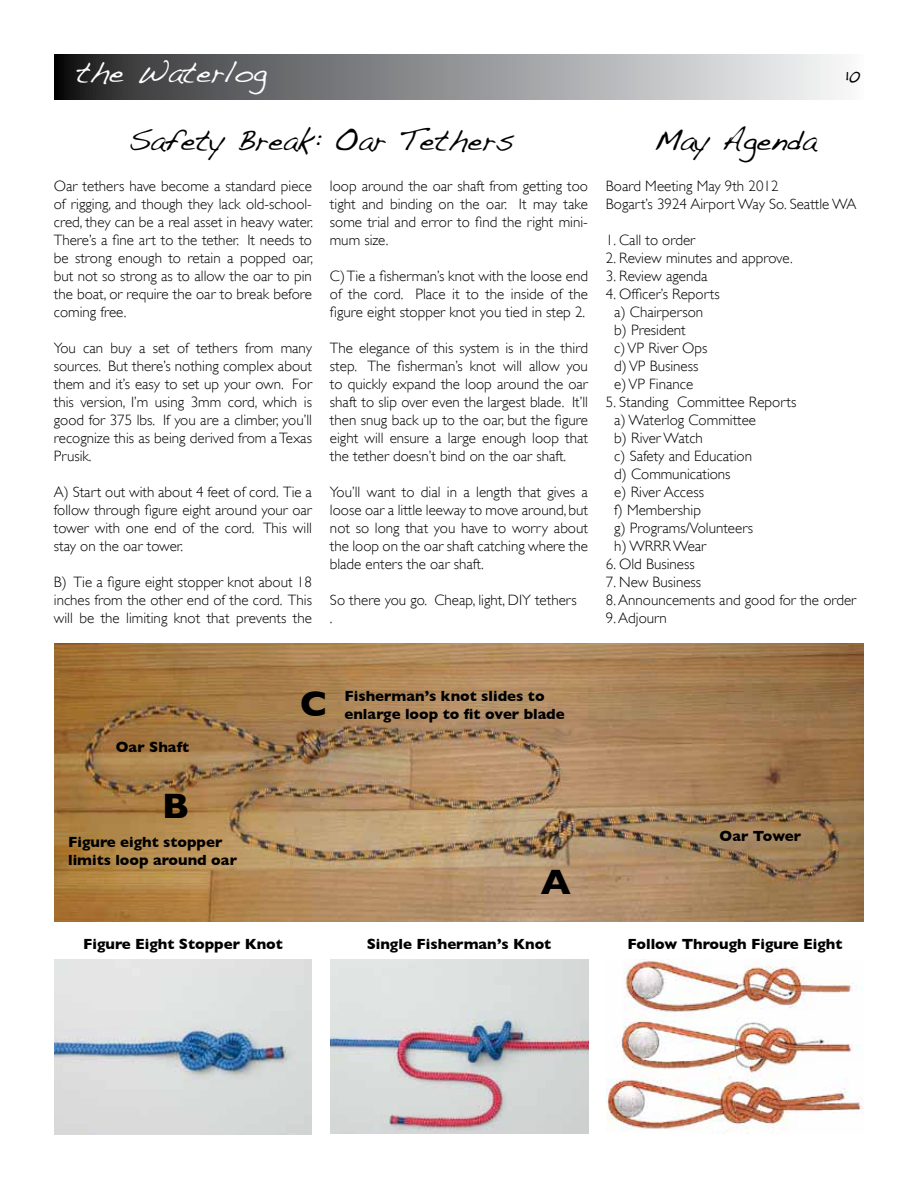
<style>
.page{position:relative;width:918px;height:1188px;background:#fff}
.page>*{position:absolute;margin:0;border:0;box-sizing:border-box;transform-origin:0 0}
.t1{font:700 36px "Gill Sans";color:#000}
.t2{font:30px "Handwriting Dakota";color:#000}
.t3{font:30px "Handwriting Dakota";color:#fff}
.t4{font:18px "Handwriting Dakota";color:#000}
.t5{font:300 15px/18px "Gill Sans";color:#000;text-align:justify}
.t6{font:700 15px/18px "Gill Sans";color:#000}
</style>
<div class="page">
<svg style="left:55px;top:55px;width:787px;height:44px;background:#8e8f91"></svg>
<img style="left:606px;top:960px;width:258px;height:174px">
<img style="left:54px;top:960px;width:258px;height:174px">
<img style="left:330px;top:960px;width:258px;height:174px">
<img style="left:54px;top:643px;width:810px;height:279px">
<h2 class="t3" style="left:76px;top:54px;width:192px">the Waterlog</h2>
<p class="t4" style="left:845px;top:64px;width:17px">10</p>
<h2 class="t2" style="left:129px;top:122px;width:387px">Safety Break: Oar Tethers</h2>
<h2 class="t2" style="left:653px;top:122px;width:165px">May Agenda</h2>
<p class="t5" style="left:54px;top:177px;width:261px">Oar tethers have become a standard piece of rigging, and though they lack old-school&shy;cred, they can be a real asset in heavy water.<br>There’s a fine art to the tether. It needs to be strong enough to retain a popped oar, but not so strong as to allow the oar to pin the boat, or require the oar to break before coming free.</p>
<p class="t5" style="left:54px;top:339px;width:260px">You can buy a set of tethers from many sources. But there’s nothing complex about them and it’s easy to set up your own. For this version, I’m using 3mm cord, which is good for 375 lbs. If you are a climber, you’ll recognize this as being derived from a Texas Prusik.</p>
<p class="t5" style="left:54px;top:483px;width:260px">A) Start out with about 4 feet of cord. Tie a follow through figure eight around your oar tower with one end of the cord. This will stay on the oar tower.</p>
<p class="t5" style="left:54px;top:573px;width:260px">B) Tie a figure eight stopper knot about 18 inches from the other end of the cord. This will be the limiting knot that prevents the</p>
<p class="t5" style="left:330px;top:177px;width:259px">loop around the oar shaft from getting too tight and binding on the oar. It may take some trial and error to find the right mini&shy;mum size.</p>
<p class="t5" style="left:330px;top:267px;width:260px">C) Tie a fisherman’s knot with the loose end of the cord. Place it to the inside of the figure eight stopper knot you tied in step 2.</p>
<p class="t5" style="left:330px;top:339px;width:260px">The elegance of this system is in the third step. The fisherman’s knot will allow you to quickly expand the loop around the oar shaft to slip over even the largest blade. It’ll then snug back up to the oar, but the figure eight will ensure a large enough loop that the tether doesn’t bind on the oar shaft.</p>
<p class="t5" style="left:330px;top:483px;width:260px">You’ll want to dial in a length that gives a loose oar a little leeway to move around, but not so long that you have to worry about the loop on the oar shaft catching where the blade enters the oar shaft.</p>
<p class="t5" style="left:330px;top:591px;width:248px">So there you go. Cheap, light, DIY tethers .</p>
<p class="t5" style="left:606px;top:177px;width:252px">Board Meeting May 9th 2012<br>Bogart’s 3924 Airport Way So. Seattle WA</p>
<p class="t5" style="left:606px;top:231px;width:91px">1. Call to order</p>
<p class="t5" style="left:606px;top:249px;width:188px">2. Review minutes and approve.</p>
<p class="t5" style="left:606px;top:267px;width:103px">3. Review agenda</p>
<p class="t5" style="left:614px;top:285px;width:107px;text-align:left;text-indent:-8px">4. Officer’s Reports a) Chairperson<br>b) President<br>c) VP River Ops d) VP Business<br>e) VP Finance</p>
<p class="t5" style="left:614px;top:393px;width:184px;text-align:left;text-indent:-8px">5. Standing Committee Reports a) Waterlog Committee<br>b) River Watch<br>c) Safety and Education<br>d) Communications<br>e) River Access<br>f) Membership<br>g) Programs/Volunteers<br>h) WRRR Wear</p>
<p class="t5" style="left:606px;top:555px;width:90px">6. Old Business</p>
<p class="t5" style="left:606px;top:573px;width:97px">7. New Business</p>
<p class="t5" style="left:606px;top:591px;width:252px">8. Announcements and good for the order</p>
<p class="t5" style="left:606px;top:609px;width:62px">9. Adjourn</p>
<p class="t6" style="left:116px;top:738px;width:75px">Oar Shaft</p>
<h1 class="t1" style="left:162px;top:785px;width:28px">B</h1>
<p class="t6" style="left:68px;top:833px;width:170px">Figure eight stopper limits loop around oar</p>
<h1 class="t1" style="left:300px;top:683px;width:28px">C</h1>
<p class="t6" style="left:344px;top:687px;width:222px">Fisherman’s knot slides to enlarge loop to fit over blade</p>
<h1 class="t1" style="left:541px;top:861px;width:31px">A</h1>
<p class="t6" style="left:720px;top:827px;width:83px">Oar Tower</p>
<p class="t6" style="left:83px;top:935px;width:201px">Figure Eight Stopper Knot</p>
<p class="t6" style="left:367px;top:935px;width:186px">Single Fisherman’s Knot</p>
<p class="t6" style="left:627px;top:935px;width:217px">Follow Through Figure Eight</p>
</div>
